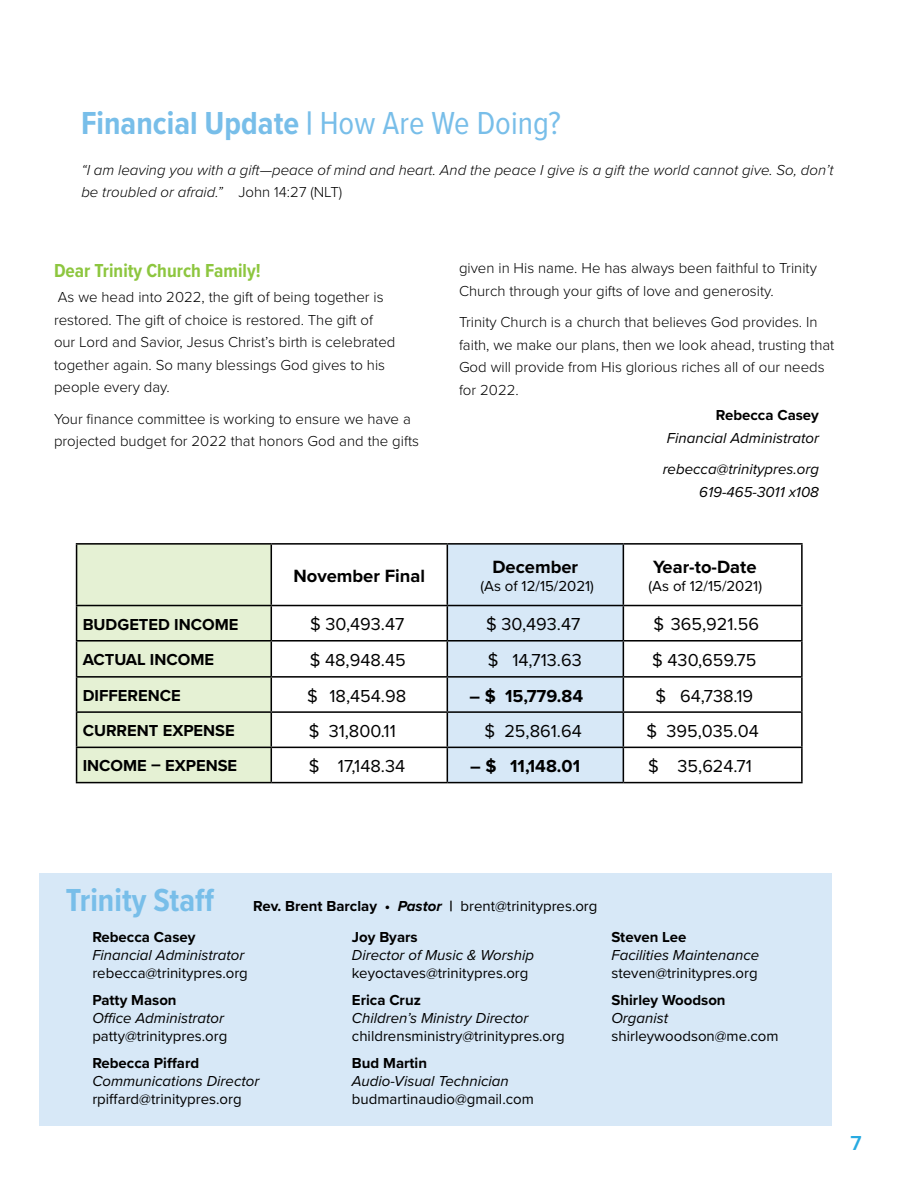
<style>
.page{position:relative;width:918px;height:1188px;background:#fff}
.page>*{position:absolute;margin:0;border:0;box-sizing:border-box;transform-origin:0 0}
.t1{font:700 33px "Proxima Nova Cond";color:#78bee9}
.t2{font:600 21px "Proxima Nova";color:#28aae1}
.t3{font:700 19.5px "Proxima Nova Cond";color:#8dc63f}
.t4{font:700 18.3px "Proxima Nova";color:#000}
.t5{font:18px "Proxima Nova";color:#000}
.t6{font:700 18px "Proxima Nova";color:#000}
.t7{font:700 16.5px "Proxima Nova";color:#000}
.t8{font:300 15px/22.5px "Proxima Nova";color:#000}
.t9{font:15px "Proxima Nova";color:#000}
.t10{font:italic 15px/31.5px "Proxima Nova";color:#000}
.t11{font:italic 300 15px/22.5px "Proxima Nova";color:#000}
.t12{font:700 15px "Proxima Nova";color:#000}
.s1{font-weight:400}
.s2{font-style:normal}
.s3{font-family:"Proxima Nova Cond";font-weight:700;font-size:33px;color:#78bee9}
.s4{font-weight:700}
.s5{font-weight:700;font-style:italic}
</style>
<div class="page">
<div style="left:77px;top:545px;width:194px;height:237px;background:#e5f1d4"></div>
<div style="left:448px;top:545px;width:175px;height:237px;background:#d7e8f7"></div>
<hr style="left:76px;top:543px;width:195px;height:2px;background:#000">
<hr style="left:76px;top:545px;width:1px;height:60px;background:#000">
<hr style="left:271px;top:543px;width:176px;height:2px;background:#000">
<hr style="left:271px;top:545px;width:1px;height:60px;background:#000">
<hr style="left:447px;top:543px;width:176px;height:2px;background:#000">
<hr style="left:447px;top:545px;width:1px;height:60px;background:#000">
<hr style="left:623px;top:543px;width:180px;height:2px;background:#000">
<hr style="left:623px;top:545px;width:1px;height:60px;background:#000">
<hr style="left:801px;top:545px;width:2px;height:60px;background:#000">
<hr style="left:76px;top:605px;width:195px;height:1px;background:#000">
<hr style="left:76px;top:606px;width:1px;height:34px;background:#000">
<hr style="left:271px;top:605px;width:176px;height:1px;background:#000">
<hr style="left:271px;top:606px;width:1px;height:34px;background:#000">
<hr style="left:447px;top:605px;width:176px;height:1px;background:#000">
<hr style="left:447px;top:606px;width:1px;height:34px;background:#000">
<hr style="left:623px;top:605px;width:180px;height:1px;background:#000">
<hr style="left:623px;top:606px;width:1px;height:34px;background:#000">
<hr style="left:801px;top:606px;width:2px;height:34px;background:#000">
<hr style="left:76px;top:640px;width:195px;height:2px;background:#000">
<hr style="left:76px;top:642px;width:1px;height:34px;background:#000">
<hr style="left:271px;top:640px;width:176px;height:2px;background:#000">
<hr style="left:271px;top:642px;width:1px;height:34px;background:#000">
<hr style="left:447px;top:640px;width:176px;height:2px;background:#000">
<hr style="left:447px;top:642px;width:1px;height:34px;background:#000">
<hr style="left:623px;top:640px;width:180px;height:2px;background:#000">
<hr style="left:623px;top:642px;width:1px;height:34px;background:#000">
<hr style="left:801px;top:642px;width:2px;height:34px;background:#000">
<hr style="left:76px;top:676px;width:195px;height:2px;background:#000">
<hr style="left:76px;top:678px;width:1px;height:33px;background:#000">
<hr style="left:271px;top:676px;width:176px;height:2px;background:#000">
<hr style="left:271px;top:678px;width:1px;height:33px;background:#000">
<hr style="left:447px;top:676px;width:176px;height:2px;background:#000">
<hr style="left:447px;top:678px;width:1px;height:33px;background:#000">
<hr style="left:623px;top:676px;width:180px;height:2px;background:#000">
<hr style="left:623px;top:678px;width:1px;height:33px;background:#000">
<hr style="left:801px;top:678px;width:2px;height:33px;background:#000">
<hr style="left:76px;top:711px;width:195px;height:2px;background:#000">
<hr style="left:76px;top:713px;width:1px;height:34px;background:#000">
<hr style="left:271px;top:711px;width:176px;height:2px;background:#000">
<hr style="left:271px;top:713px;width:1px;height:34px;background:#000">
<hr style="left:447px;top:711px;width:176px;height:2px;background:#000">
<hr style="left:447px;top:713px;width:1px;height:34px;background:#000">
<hr style="left:623px;top:711px;width:180px;height:2px;background:#000">
<hr style="left:623px;top:713px;width:1px;height:34px;background:#000">
<hr style="left:801px;top:713px;width:2px;height:34px;background:#000">
<hr style="left:76px;top:747px;width:195px;height:1px;background:#000">
<hr style="left:76px;top:748px;width:1px;height:34px;background:#000">
<hr style="left:271px;top:747px;width:176px;height:1px;background:#000">
<hr style="left:271px;top:748px;width:1px;height:34px;background:#000">
<hr style="left:447px;top:747px;width:176px;height:1px;background:#000">
<hr style="left:447px;top:748px;width:1px;height:34px;background:#000">
<hr style="left:623px;top:747px;width:180px;height:1px;background:#000">
<hr style="left:623px;top:748px;width:1px;height:34px;background:#000">
<hr style="left:801px;top:748px;width:2px;height:34px;background:#000">
<hr style="left:76px;top:782px;width:195px;height:1px;background:#000">
<hr style="left:271px;top:782px;width:176px;height:1px;background:#000">
<hr style="left:447px;top:782px;width:176px;height:1px;background:#000">
<hr style="left:623px;top:782px;width:180px;height:1px;background:#000">
<div style="left:39px;top:873px;width:792px;height:253px;background:#d7e8f7"></div>
<h1 class="t1" style="left:81px;top:99px;width:481px">Financial Update | <span class="s1">How Are We Doing?</span></h1>
<p class="t11" style="left:81px;top:158px;width:754px">“I am leaving you with a gift—peace of mind and heart. And the peace I give is a gift the world cannot give. So, don’t be troubled or afraid.” <span class="s2">John 14:27 (NLT)</span></p>
<h3 class="t3" style="left:54px;top:256px;width:208px">Dear Trinity Church Family!</h3>
<p class="t8" style="left:54px;top:285px;width:343px">As we head into 2022, the gift of being together is restored. The gift of choice is restored. The gift of our Lord and Savior, Jesus Christ’s birth is celebrated together again. So many blessings God gives to his people every day.</p>
<p class="t8" style="left:54px;top:407px;width:367px">Your finance committee is working to ensure we have a projected budget for 2022 that honors God and the gifts</p>
<p class="t4" style="left:293px;top:562px;width:133px">November Final</p>
<p class="t8" style="left:459px;top:256px;width:359px">given in His name. He has always been faithful to Trinity<br>Church through your gifts of love and generosity.</p>
<p class="t8" style="left:459px;top:310px;width:377px">Trinity Church is a church that believes God provides. In faith, we make our plans, then we look ahead, trusting that God will provide from His glorious riches all of our needs for 2022.</p>
<p class="t4" style="left:492px;top:553px;width:87px">December</p>
<p class="t9" style="left:481px;top:575px;width:115px">(As of 12/15/2021)</p>
<p class="t12" style="left:716px;top:404px;width:105px">Rebecca Casey</p>
<p class="t10" style="left:663px;top:421px;width:158px">Financial Administrator rebecca@trinitypres.org</p>
<p class="t10" style="left:699px;top:475px;width:121px">619-465-3011 x108</p>
<p class="t4" style="left:653px;top:553px;width:105px">Year-to-Date</p>
<p class="t9" style="left:649px;top:575px;width:115px">(As of 12/15/2021)</p>
<p class="t7" style="left:83px;top:612px;width:157px">BUDGETED INCOME</p>
<p class="t5" style="left:310px;top:611px;width:96px">$ 30,493.47</p>
<p class="t5" style="left:486px;top:611px;width:96px">$ 30,493.47</p>
<p class="t5" style="left:653px;top:611px;width:107px">$ 365,921.56</p>
<p class="t7" style="left:83px;top:648px;width:133px">ACTUAL INCOME</p>
<p class="t5" style="left:310px;top:647px;width:97px">$ 48,948.45</p>
<p class="t5" style="left:488px;top:647px;width:95px">$ 14,713.63</p>
<p class="t5" style="left:652px;top:647px;width:106px">$ 430,659.75</p>
<p class="t7" style="left:83px;top:683px;width:100px">DIFFERENCE</p>
<p class="t5" style="left:307px;top:682px;width:101px">$ 18,454.98</p>
<p class="t6" style="left:470px;top:682px;width:115px">– $ 15,779.84</p>
<p class="t5" style="left:656px;top:682px;width:99px">$ 64,738.19</p>
<p class="t7" style="left:83px;top:718px;width:154px">CURRENT EXPENSE</p>
<p class="t5" style="left:309px;top:717px;width:89px">$ 31,800.11</p>
<p class="t5" style="left:484px;top:717px;width:99px">$ 25,861.64</p>
<p class="t5" style="left:647px;top:717px;width:114px">$ 395,035.04</p>
<p class="t7" style="left:83px;top:754px;width:156px">INCOME – EXPENSE</p>
<p class="t5" style="left:309px;top:753px;width:98px">$ 17,148.34</p>
<p class="t6" style="left:470px;top:753px;width:111px">– $ 11,148.01</p>
<p class="t5" style="left:648px;top:753px;width:105px">$ 35,624.71</p>
<p class="t9" style="left:66px;top:894px;width:533px"><span class="s3">Trinity Staff</span> <span class="s4">Rev. Brent Barclay •</span> <span class="s5">Pastor</span> <span class="s4">|</span> brent@trinitypres.org</p>
<p class="t12" style="left:92px;top:925px;width:105px">Rebecca Casey</p>
<p class="t10" style="left:92px;top:938px;width:153px">Financial Administrator</p>
<p class="t9" style="left:92px;top:961px;width:157px">rebecca@trinitypres.org</p>
<p class="t12" style="left:92px;top:988px;width:86px">Patty Mason</p>
<p class="t10" style="left:92px;top:1001px;width:133px">Office Administrator</p>
<p class="t9" style="left:92px;top:1024px;width:137px">patty@trinitypres.org</p>
<p class="t12" style="left:92px;top:1051px;width:108px">Rebecca Piffard</p>
<p class="t10" style="left:92px;top:1064px;width:169px">Communications Director</p>
<p class="t9" style="left:92px;top:1087px;width:151px">rpiffard@trinitypres.org</p>
<p class="t12" style="left:352px;top:925px;width:67px">Joy Byars</p>
<p class="t10" style="left:352px;top:938px;width:184px">Director of Music &amp; Worship</p>
<p class="t9" style="left:352px;top:961px;width:178px">keyoctaves@trinitypres.org</p>
<p class="t12" style="left:352px;top:988px;width:70px">Erica Cruz</p>
<p class="t10" style="left:352px;top:1001px;width:178px">Children’s Ministry Director</p>
<p class="t9" style="left:352px;top:1024px;width:214px">childrensministry@trinitypres.org</p>
<p class="t12" style="left:352px;top:1051px;width:77px">Bud Martin</p>
<p class="t10" style="left:352px;top:1064px;width:158px">Audio-Visual Technician</p>
<p class="t9" style="left:352px;top:1087px;width:183px">budmartinaudio@gmail.com</p>
<p class="t12" style="left:611px;top:925px;width:76px">Steven Lee</p>
<p class="t10" style="left:611px;top:938px;width:149px">Facilities Maintenance</p>
<p class="t9" style="left:611px;top:961px;width:148px">steven@trinitypres.org</p>
<p class="t12" style="left:611px;top:988px;width:116px">Shirley Woodson</p>
<p class="t10" style="left:611px;top:1001px;width:58px">Organist</p>
<p class="t9" style="left:611px;top:1024px;width:169px">shirleywoodson@me.com</p>
<h2 class="t2" style="left:851px;top:1127px;width:13px">7</h2>
</div>
